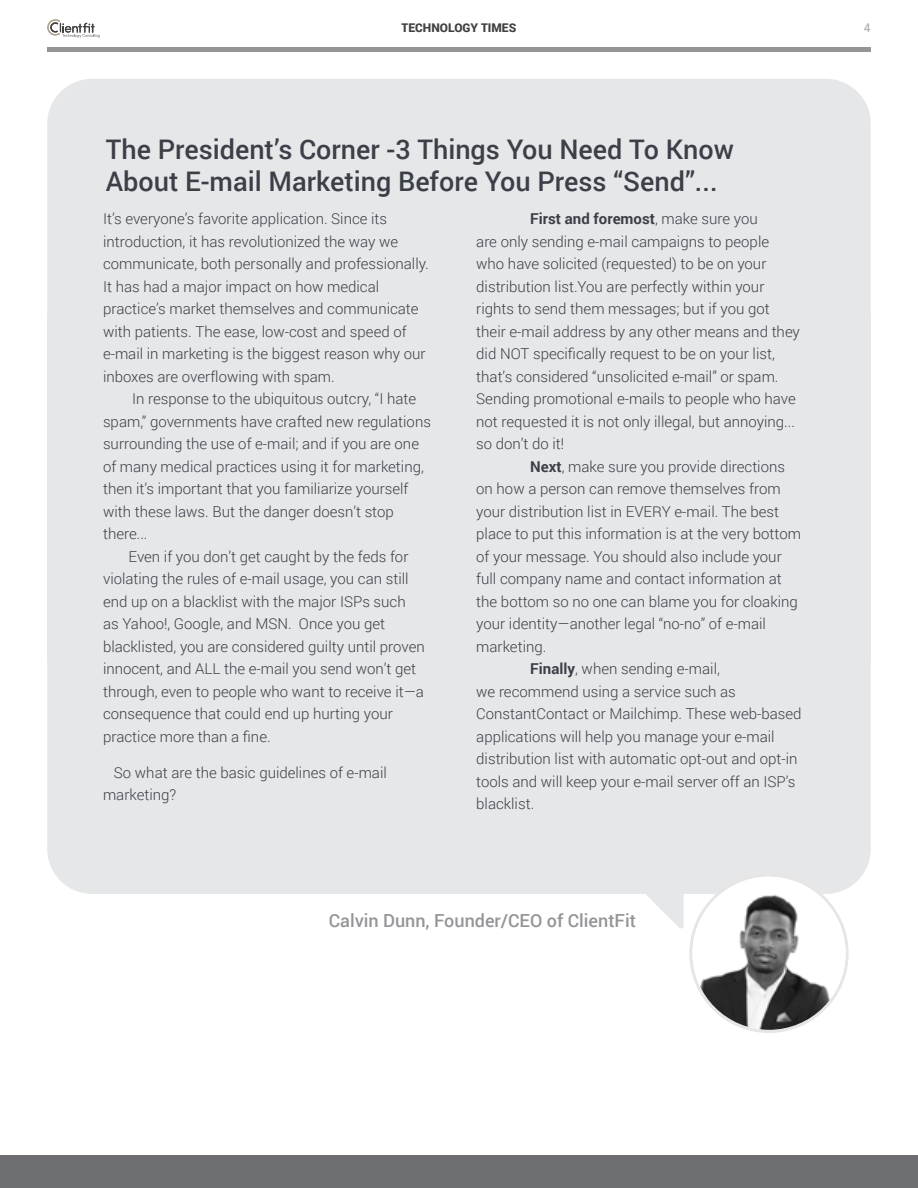
<style>
.page{position:relative;width:918px;height:1188px;background:#fff}
.page>*{position:absolute;margin:0;border:0;box-sizing:border-box;transform-origin:0 0}
.t1{font:500 27px/32.4px "Roboto";color:#3b3f48}
.t2{font:500 18px "Roboto";color:#939598}
.t3{font:300 15px/22.5px "Roboto";color:#3b3f48}
.t4{font:900 12px "Roboto";color:#414042}
.t5{font:12px "Roboto";color:#aaa9ac}
.s1{font-weight:700}
</style>
<div class="page">
<div style="left:0;top:1156px;width:918px;height:32px;background:#6d6e71"></div>
<svg style="left:47px;top:19px;width:53px;height:19px"></svg>
<div style="left:47px;top:79px;width:824px;height:438px;background:#e6e7e8;border-radius:45px"></div>
<div style="left:47px;top:456px;width:824px;height:438px;background:#e6e7e8;border-radius:45px"></div>
<svg style="left:646px;top:894px;width:38px;height:34px"></svg>
<svg style="left:691px;top:875px;width:156px;height:157px"></svg>
<img style="left:693px;top:877px;width:153px;height:153px;border-radius:77px">
<div style="left:47px;top:47px;width:824px;height:5px;background:#949596"></div>
<p class="t4" style="left:402px;top:19px;width:116px">TECHNOLOGY TIMES</p>
<p class="t5" style="left:864px;top:19px;width:8px">4</p>
<h1 class="t1" style="left:106px;top:132px;width:630px">The President’s Corner -3 Things You Need To Know<br>About E-mail Marketing Before You Press “Send”...</h1>
<p class="t3" style="left:103px;top:207px;width:327px">It’s everyone’s favorite application. Since its introduction, it has revolutionized the way we communicate, both personally and professionally.<br>It has had a major impact on how medical practice’s market themselves and communicate with patients. The ease, low-cost and speed of e-mail in marketing is the biggest reason why our inboxes are overflowing with spam.</p>
<p class="t3" style="left:132px;top:387px;width:286px">In response to the ubiquitous outcry, “I hate</p>
<p class="t3" style="left:103px;top:410px;width:329px">spam,” governments have crafted new regulations</p>
<p class="t3" style="left:103px;top:432px;width:318px">surrounding the use of e-mail; and if you are one</p>
<p class="t3" style="left:103px;top:455px;width:322px">of many medical practices using it for marketing,</p>
<p class="t3" style="left:103px;top:477px;width:307px">then it’s important that you familiarize yourself</p>
<p class="t3" style="left:103px;top:500px;width:292px">with these laws. But the danger doesn’t stop</p>
<p class="t3" style="left:103px;top:522px;width:46px">there...</p>
<p class="t3" style="left:129px;top:545px;width:281px">Even if you don’t get caught by the feds for</p>
<p class="t3" style="left:103px;top:567px;width:307px">violating the rules of e-mail usage, you can still</p>
<p class="t3" style="left:103px;top:590px;width:304px">end up on a blacklist with the major ISPs such</p>
<p class="t3" style="left:103px;top:612px;width:284px">as Yahoo!, Google, and MSN. Once you get</p>
<p class="t3" style="left:103px;top:635px;width:323px">blacklisted, you are considered guilty until proven</p>
<p class="t3" style="left:103px;top:657px;width:315px">innocent, and ALL the e-mail you send won’t get</p>
<p class="t3" style="left:103px;top:680px;width:322px">through, even to people who want to receive it—a</p>
<p class="t3" style="left:103px;top:702px;width:291px">consequence that could end up hurting your</p>
<p class="t3" style="left:103px;top:725px;width:169px">practice more than a fine.</p>
<p class="t3" style="left:103px;top:761px;width:285px;text-indent:11px">So what are the basic guidelines of e-mail marketing?</p>
<p class="t3" style="left:476px;top:207px;width:325px;text-indent:54px"><span class="s1">First and foremost</span>, make sure you<br>are only sending e-mail campaigns to people who have solicited (requested) to be on your distribution list.You are perfectly within your rights to send them messages; but if you got their e-mail address by any other means and they did NOT specifically request to be on your list, that’s considered “unsolicited e-mail” or spam.<br>Sending promotional e-mails to people who have not requested it is not only illegal, but annoying... so don’t do it!</p>
<p class="t3" style="left:530px;top:455px;width:256px"><span class="s1">Next</span>, make sure you provide directions</p>
<p class="t3" style="left:476px;top:477px;width:306px">on how a person can remove themselves from</p>
<p class="t3" style="left:476px;top:500px;width:305px">your distribution list in EVERY e-mail. The best</p>
<p class="t3" style="left:476px;top:522px;width:326px">place to put this information is at the very bottom</p>
<p class="t3" style="left:476px;top:545px;width:307px">of your message. You should also include your</p>
<p class="t3" style="left:476px;top:567px;width:307px">full company name and contact information at</p>
<p class="t3" style="left:476px;top:590px;width:323px">the bottom so no one can blame you for cloaking</p>
<p class="t3" style="left:476px;top:612px;width:291px">your identity—another legal “no-no” of e-mail</p>
<p class="t3" style="left:476px;top:635px;width:72px">marketing.</p>
<p class="t3" style="left:530px;top:657px;width:191px"><span class="s1">Finally</span>, when sending e-mail,</p>
<p class="t3" style="left:476px;top:680px;width:261px">we recommend using a service such as</p>
<p class="t3" style="left:476px;top:702px;width:327px">ConstantContact or Mailchimp. These web-based</p>
<p class="t3" style="left:476px;top:725px;width:300px">applications will help you manage your e-mail</p>
<p class="t3" style="left:476px;top:747px;width:323px">distribution list with automatic opt-out and opt-in</p>
<p class="t3" style="left:476px;top:770px;width:321px">tools and will keep your e-mail server off an ISP’s</p>
<p class="t3" style="left:476px;top:792px;width:59px">blacklist.</p>
<p class="t2" style="left:329px;top:908px;width:309px">Calvin Dunn, Founder/CEO of ClientFit</p>
</div>
